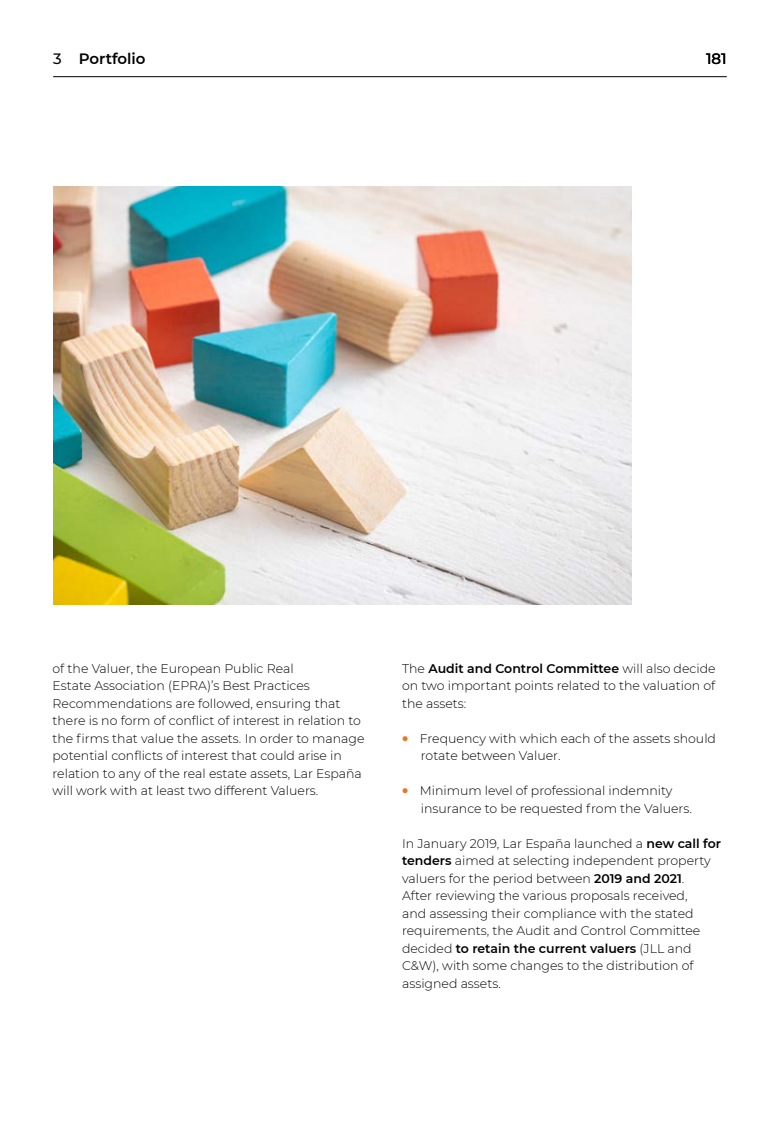
<style>
.page{position:relative;width:780px;height:1134px;background:#fff}
.page>*{position:absolute;margin:0;border:0;box-sizing:border-box;transform-origin:0 0}
.t1{font:600 15px "Montserrat";color:#000}
.t2{font:500 15px "Montserrat";color:#000}
.Texto_corrido{font:300 12.5px/17.5px "Montserrat";color:#000}
.s1{font-weight:500}
.s2{font-weight:600}
.s3{font-weight:900;font-size:15px;color:#ed7521}
</style>
<div class="page">
<img style="left:53px;top:186px;width:578px;height:418px">
<hr style="left:53px;top:76px;width:673px;height:1px;background:#000">
<p class="t1" style="left:53px;top:48px;width:94px"><span class="s1">3</span> Portfolio</p>
<p class="t2" style="left:706px;top:48px;width:22px">181</p>
<p class="Texto_corrido" style="left:52px;top:659px;width:313px">of the Valuer, the European Public Real<br>Estate Association (EPRA)’s Best Practices Recommendations are followed, ensuring that there is no form of conflict of interest in relation to the firms that value the assets. In order to manage potential conflicts of interest that could arise in relation to any of the real estate assets, Lar España will work with at least two different Valuers.</p>
<p class="Texto_corrido" style="left:402px;top:659px;width:315px;text-align:justify">The <span class="s2">Audit and Control Committee</span> will also decide on two important points related to the valuation of the assets:</p>
<p class="Texto_corrido" style="left:421px;top:729px;width:297px;text-indent:-19px"><span class="s3">•</span> Frequency with which each of the assets should rotate between Valuer.</p>
<p class="Texto_corrido" style="left:421px;top:781px;width:272px;text-indent:-19px"><span class="s3">•</span> Minimum level of professional indemnity insurance to be requested from the Valuers.</p>
<p class="Texto_corrido" style="left:402px;top:834px;width:320px">In January 2019, Lar España launched a <span class="s2">new call for tenders</span> aimed at selecting independent property valuers for the period between <span class="s2">2019 and 2021</span>.<br>After reviewing the various proposals received,<br>and assessing their compliance with the stated requirements, the Audit and Control Committee decided <span class="s2">to retain the current valuers</span> (JLL and C&amp;W), with some changes to the distribution of assigned assets.</p>
</div>
